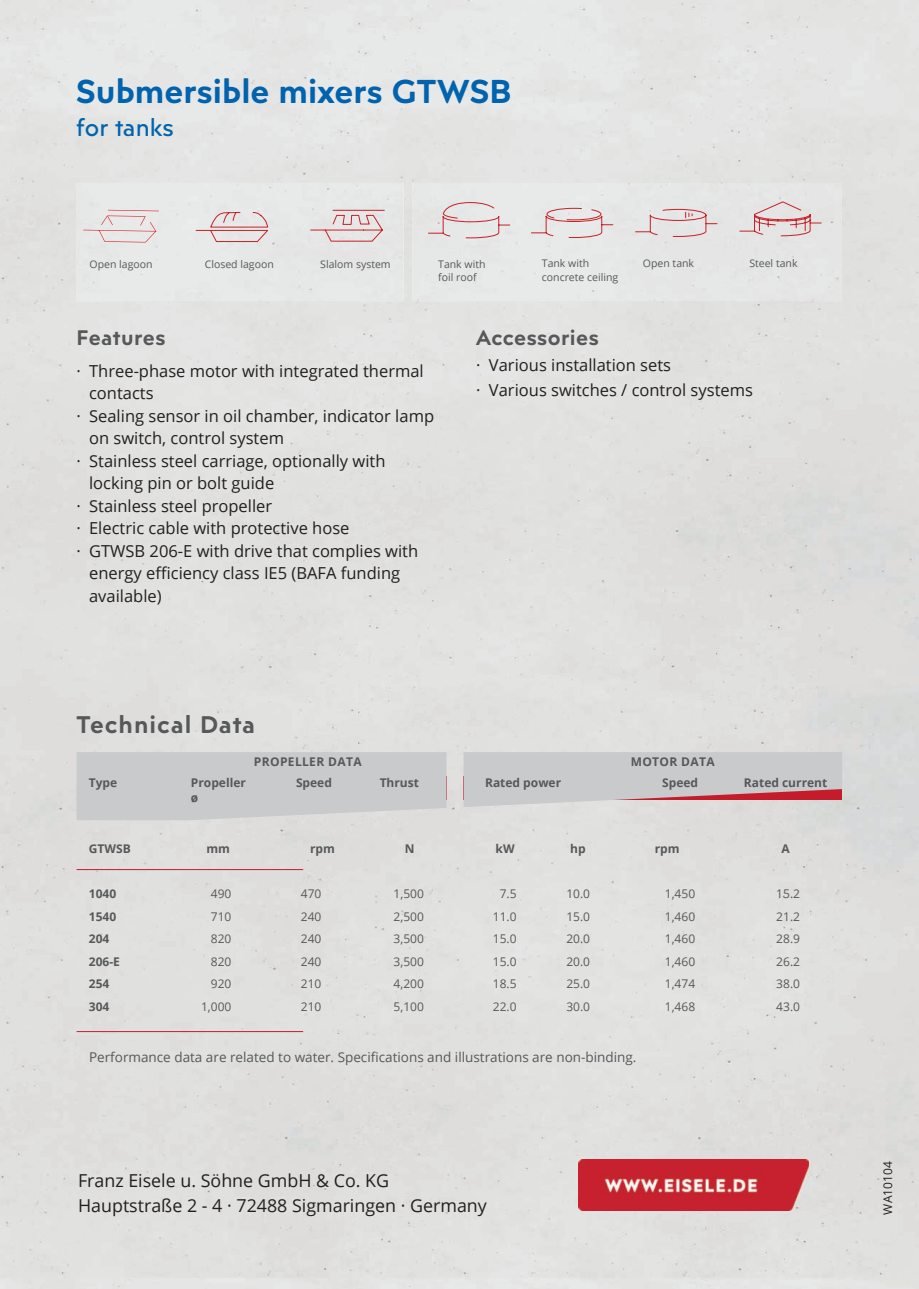
<style>
.page{position:relative;width:919px;height:1289px;background:#fff}
.page>*{position:absolute;margin:0;border:0;box-sizing:border-box;transform-origin:0 0}
.t1{font:600 33px "Posterama Text";color:#0163ae}
.t2{font:600 24px "Posterama Text";letter-spacing:.04em;color:#57585a}
.t3{font:24px "Posterama Text";color:#0163ae}
.t4{font:600 21px "Posterama Text";letter-spacing:.02em;color:#57585a}
.t5{font:17.85px/25.2px "Open Sans";color:#231f20}
.t6{font:16.5px/25.5px "Open Sans";color:#231f20}
.t7{font:13.5px "Open Sans";color:#57585a}
.t8{font:12px "Open Sans";color:#57585a}
.t9{font:700 12px "Open Sans";color:#57585a}
.t10{font:700 12px "Open Sans";letter-spacing:.03em;color:#57585a}
.t11{font:12px "Open Sans";color:#231f20}
.t12{font:10.5px/13.5px "Open Sans";color:#57585a}
</style>
<div class="page">
<div style="left:357px;top:214px;width:102px;height:1074px;background:#e0e0df"></div>
<div style="left:459px;top:301px;width:358px;height:987px;background:#e0e0de"></div>
<img style="left:578px;top:1159px;width:230px;height:51px">
<div style="left:76px;top:183px;width:327px;height:118px;background:#e6e9e7"></div>
<div style="left:412px;top:183px;width:429px;height:118px;background:#e6e8e7"></div>
<svg style="left:195px;top:212px;width:74px;height:30px;background:#e2cfce"></svg>
<svg style="left:530px;top:208px;width:83px;height:30px;background:#e3d4d4"></svg>
<svg style="left:635px;top:209px;width:82px;height:28px;background:#e1d3d2"></svg>
<svg style="left:739px;top:201px;width:82px;height:35px;background:#e0cccc"></svg>
<svg style="left:310px;top:210px;width:75px;height:32px;background:#e1cece"></svg>
<svg style="left:428px;top:202px;width:82px;height:36px;background:#e3d8d7"></svg>
<svg style="left:83px;top:215px;width:73px;height:27px;background:#e6dcdb"></svg>
<hr style="left:108px;top:210px;width:51px;height:1px;background:#e01e25">
<svg style="left:463px;top:752px;width:379px;height:55px;background:#cac1c3"></svg>
<div style="left:77px;top:752px;width:369px;height:68px;background:#c9cacc"></div>
<hr style="left:77px;top:1031px;width:226px;height:1px;background:#c51c2b">
<hr style="left:77px;top:869px;width:226px;height:1px;background:#c51c2b">
<h1 class="t1" style="left:77px;top:70px;width:436px">Submersible mixers GTWSB</h1>
<h2 class="t3" style="left:77px;top:112px;width:99px">for tanks</h2>
<p class="t12" style="left:89px;top:257px;width:65px">Open lagoon</p>
<p class="t12" style="left:542px;top:256px;width:78px">Tank with concrete ceiling</p>
<p class="t12" style="left:205px;top:257px;width:71px">Closed lagoon</p>
<p class="t12" style="left:320px;top:257px;width:72px">Slalom system</p>
<p class="t12" style="left:438px;top:257px;width:49px">Tank with</p>
<p class="t12" style="left:643px;top:256px;width:53px">Open tank</p>
<p class="t12" style="left:749px;top:256px;width:50px">Steel tank</p>
<p class="t12" style="left:438px;top:270px;width:40px">foil roof</p>
<p class="t4" style="left:76px;top:323px;width:91px">Features</p>
<p class="t6" style="left:76px;top:357px;width:349px">· Three-phase motor with integrated thermal</p>
<p class="t6" style="left:89px;top:380px;width:66px">contacts</p>
<p class="t6" style="left:76px;top:402px;width:359px">· Sealing sensor in oil chamber, indicator lamp</p>
<p class="t6" style="left:89px;top:425px;width:196px">on switch, control system</p>
<p class="t6" style="left:76px;top:447px;width:310px">· Stainless steel carriage, optionally with</p>
<p class="t6" style="left:89px;top:470px;width:187px">locking pin or bolt guide</p>
<p class="t6" style="left:76px;top:492px;width:197px">· Stainless steel propeller</p>
<p class="t6" style="left:76px;top:515px;width:274px">· Electric cable with protective hose</p>
<p class="t6" style="left:76px;top:537px;width:343px">· GTWSB 206-E with drive that complies with</p>
<p class="t6" style="left:89px;top:560px;width:312px">energy efficiency class IE5 (BAFA funding</p>
<p class="t6" style="left:89px;top:582px;width:74px">available)</p>
<p class="t4" style="left:476px;top:323px;width:124px">Accessories</p>
<p class="t6" style="left:476px;top:351px;width:278px">· Various installation sets<br>· Various switches / control systems</p>
<h2 class="t2" style="left:76px;top:708px;width:180px">Technical Data</h2>
<p class="t10" style="left:254px;top:753px;width:109px">PROPELLER DATA</p>
<p class="t10" style="left:630px;top:753px;width:86px">MOTOR DATA</p>
<p class="t9" style="left:89px;top:774px;width:30px">Type</p>
<p class="t9" style="left:191px;top:774px;width:56px">Propeller</p>
<p class="t9" style="left:296px;top:774px;width:37px">Speed</p>
<p class="t9" style="left:379px;top:774px;width:41px">Thrust</p>
<p class="t9" style="left:485px;top:774px;width:78px">Rated power</p>
<p class="t9" style="left:662px;top:774px;width:37px">Speed</p>
<p class="t9" style="left:743px;top:774px;width:85px">Rated current</p>
<p class="t9" style="left:191px;top:789px;width:9px">ø</p>
<p class="t9" style="left:89px;top:840px;width:43px">GTWSB</p>
<p class="t9" style="left:206px;top:840px;width:25px">mm</p>
<p class="t9" style="left:310px;top:840px;width:26px">rpm</p>
<p class="t9" style="left:405px;top:840px;width:11px">N</p>
<p class="t9" style="left:495px;top:840px;width:21px">kW</p>
<p class="t9" style="left:570px;top:840px;width:17px">hp</p>
<p class="t9" style="left:654px;top:840px;width:26px">rpm</p>
<p class="t9" style="left:781px;top:840px;width:10px">A</p>
<p class="t9" style="left:89px;top:885px;width:29px">1040</p>
<p class="t8" style="left:211px;top:885px;width:22px">490</p>
<p class="t8" style="left:301px;top:885px;width:22px">470</p>
<p class="t8" style="left:393px;top:885px;width:32px">1,500</p>
<p class="t8" style="left:499px;top:885px;width:18px">7.5</p>
<p class="t8" style="left:566px;top:885px;width:25px">10.0</p>
<p class="t8" style="left:664px;top:885px;width:32px">1,450</p>
<p class="t8" style="left:776px;top:885px;width:25px">15.2</p>
<p class="t9" style="left:89px;top:907px;width:29px">1540</p>
<p class="t8" style="left:211px;top:908px;width:22px">710</p>
<p class="t8" style="left:301px;top:908px;width:22px">240</p>
<p class="t8" style="left:393px;top:908px;width:32px">2,500</p>
<p class="t8" style="left:493px;top:908px;width:25px">11.0</p>
<p class="t8" style="left:566px;top:908px;width:25px">15.0</p>
<p class="t8" style="left:664px;top:908px;width:32px">1,460</p>
<p class="t8" style="left:776px;top:908px;width:25px">21.2</p>
<p class="t9" style="left:89px;top:930px;width:22px">204</p>
<p class="t8" style="left:211px;top:930px;width:22px">820</p>
<p class="t8" style="left:301px;top:930px;width:22px">240</p>
<p class="t8" style="left:393px;top:930px;width:32px">3,500</p>
<p class="t8" style="left:493px;top:930px;width:25px">15.0</p>
<p class="t8" style="left:566px;top:930px;width:25px">20.0</p>
<p class="t8" style="left:664px;top:930px;width:32px">1,460</p>
<p class="t8" style="left:776px;top:930px;width:25px">28.9</p>
<p class="t9" style="left:89px;top:952px;width:33px">206-E</p>
<p class="t8" style="left:211px;top:953px;width:22px">820</p>
<p class="t8" style="left:301px;top:953px;width:22px">240</p>
<p class="t8" style="left:393px;top:953px;width:32px">3,500</p>
<p class="t8" style="left:493px;top:953px;width:25px">15.0</p>
<p class="t8" style="left:566px;top:953px;width:25px">20.0</p>
<p class="t8" style="left:664px;top:953px;width:32px">1,460</p>
<p class="t8" style="left:776px;top:953px;width:25px">26.2</p>
<p class="t9" style="left:89px;top:975px;width:22px">254</p>
<p class="t8" style="left:211px;top:975px;width:22px">920</p>
<p class="t8" style="left:301px;top:975px;width:22px">210</p>
<p class="t8" style="left:393px;top:975px;width:32px">4,200</p>
<p class="t8" style="left:493px;top:975px;width:25px">18.5</p>
<p class="t8" style="left:566px;top:975px;width:25px">25.0</p>
<p class="t8" style="left:664px;top:975px;width:32px">1,474</p>
<p class="t8" style="left:776px;top:975px;width:25px">38.0</p>
<p class="t9" style="left:89px;top:997px;width:22px">304</p>
<p class="t8" style="left:201px;top:998px;width:32px">1,000</p>
<p class="t8" style="left:301px;top:998px;width:22px">210</p>
<p class="t8" style="left:393px;top:998px;width:32px">5,100</p>
<p class="t8" style="left:493px;top:998px;width:25px">22.0</p>
<p class="t8" style="left:566px;top:998px;width:25px">30.0</p>
<p class="t8" style="left:664px;top:998px;width:32px">1,468</p>
<p class="t8" style="left:776px;top:998px;width:25px">43.0</p>
<p class="t7" style="left:89px;top:1047px;width:549px">Performance data are related to water. Specifications and illustrations are non-binding.</p>
<p class="t5" style="left:78px;top:1167px;width:410px">Franz Eisele u. Söhne GmbH &amp; Co. KG<br>Hauptstraße 2 - 4 · 72488 Sigmaringen · Germany</p>
<p class="t11" style="left:879px;top:1214px;width:55px;rotate:-90deg">WA10104</p>
</div>
